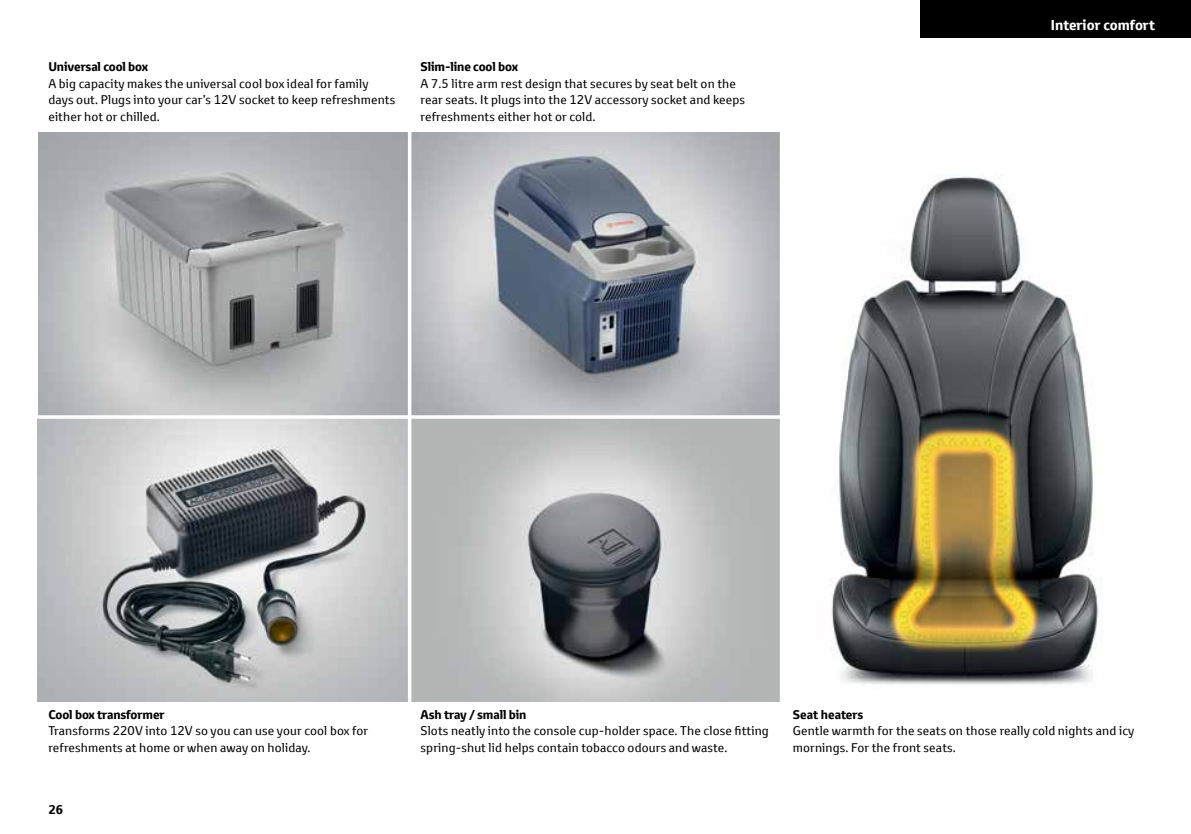
<style>
.page{position:relative;width:1191px;height:834px;background:#fff}
.page>*{position:absolute;margin:0;border:0;box-sizing:border-box;transform-origin:0 0}
.t1{font:700 14px "Toyota Text";color:#fff}
.t2{font:12.25px/16.8px "Toyota Text";letter-spacing:.01em;color:#000}
.t3{font:700 12.25px "Toyota Text";letter-spacing:-.01em;color:#000}
</style>
<div class="page">
<div style="left:920px;top:0;width:271px;height:37px;background:#000"></div>
<img style="left:38px;top:132px;width:742px;height:569px">
<img style="left:831px;top:174px;width:271px;height:511px">
<hr style="left:32px;top:415px;width:749px;height:3px;background:#fff">
<hr style="left:408px;top:37px;width:3px;height:777px;background:#fff">
<p class="t3" style="left:48px;top:58px;width:101px">Universal cool box</p>
<p class="t2" style="left:48px;top:75px;width:348px">A big capacity makes the universal cool box ideal for family days out. Plugs into your car’s 12V socket to keep refreshments either hot or chilled.</p>
<p class="t3" style="left:420px;top:58px;width:99px">Slim-line cool box</p>
<p class="t2" style="left:420px;top:75px;width:326px">A 7.5 litre arm rest design that secures by seat belt on the rear seats. It plugs into the 12V accessory socket and keeps refreshments either hot or cold.</p>
<p class="t1" style="left:1050px;top:15px;width:105px">Interior comfort</p>
<p class="t3" style="left:48px;top:706px;width:118px">Cool box transformer</p>
<p class="t2" style="left:48px;top:722px;width:321px">Transforms 220V into 12V so you can use your cool box for refreshments at home or when away on holiday.</p>
<p class="t3" style="left:48px;top:800px;width:16px">26</p>
<p class="t3" style="left:420px;top:706px;width:107px">Ash tray / small bin</p>
<p class="t2" style="left:420px;top:722px;width:350px">Slots neatly into the console cup-holder space. The close fitting spring-shut lid helps contain tobacco odours and waste.</p>
<p class="t3" style="left:792px;top:706px;width:72px">Seat heaters</p>
<p class="t2" style="left:792px;top:722px;width:343px">Gentle warmth for the seats on those really cold nights and icy mornings. For the front seats.</p>
</div>
